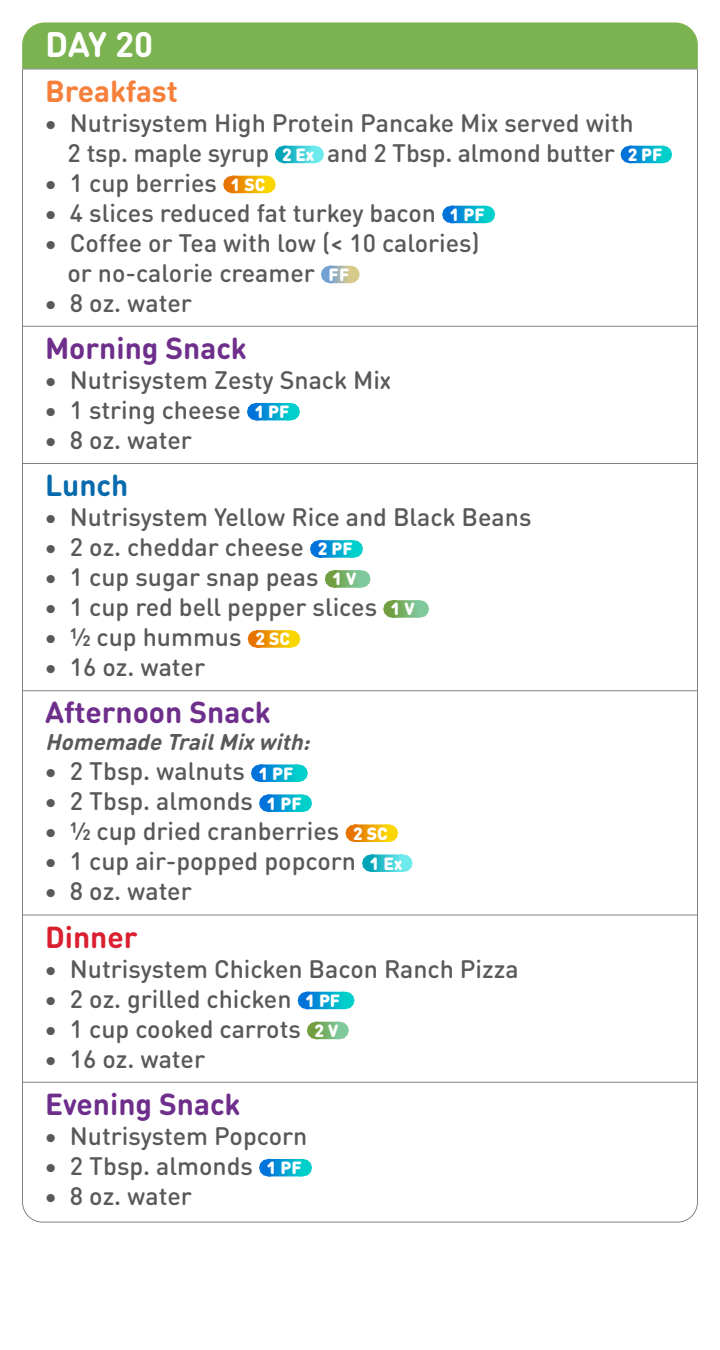
<style>
.page{position:relative;width:720px;height:1350px;background:#fff}
.page>*{position:absolute;margin:0;border:0;box-sizing:border-box;transform-origin:0 0}
.t1{font:700 35px "DIN Round OT";color:#fff}
.t2{font:700 30px "DIN Round OT";color:#6e2e8b}
.t3{font:700 30px "DIN Round OT";color:#f57f3b}
.t4{font:700 30px "DIN Round OT";color:#da1f31}
.t5{font:700 30px "DIN Round OT";color:#066aad}
.t6{font:500 25px/30px "DIN Round OT";color:#58595b}
.t7{font:italic 700 22.5px "DIN Round OT";color:#58595b}
.s1{font-weight:900;font-size:17.5px;color:#fff}
</style>
<div class="page">
<div style="left:22px;top:22px;width:676px;height:47px;background:#7bb350"></div>
<hr style="left:22px;top:69px;width:1px;height:40px;background:#808285">
<hr style="left:697px;top:69px;width:1px;height:40px;background:#808285">
<hr style="left:22px;top:69px;width:676px;height:1px;background:#808285">
<hr style="left:22px;top:102px;width:1px;height:227px;background:#808285">
<hr style="left:697px;top:102px;width:1px;height:227px;background:#808285">
<svg style="left:285px;top:146px;width:13px;height:17px"></svg>
<svg style="left:284px;top:146px;width:1px;height:17px"></svg>
<svg style="left:298px;top:146px;width:16px;height:17px"></svg>
<svg style="left:630px;top:146px;width:15px;height:17px"></svg>
<svg style="left:629px;top:146px;width:1px;height:17px"></svg>
<svg style="left:645px;top:146px;width:17px;height:17px"></svg>
<svg style="left:233px;top:176px;width:15px;height:17px"></svg>
<svg style="left:232px;top:176px;width:1px;height:17px"></svg>
<svg style="left:248px;top:176px;width:18px;height:17px"></svg>
<svg style="left:452px;top:206px;width:15px;height:17px"></svg>
<svg style="left:451px;top:206px;width:1px;height:17px"></svg>
<svg style="left:467px;top:206px;width:18px;height:17px"></svg>
<svg style="left:331px;top:266px;width:8px;height:17px"></svg>
<svg style="left:330px;top:266px;width:1px;height:17px"></svg>
<svg style="left:339px;top:266px;width:10px;height:17px"></svg>
<hr style="left:22px;top:327px;width:1px;height:39px;background:#808285">
<hr style="left:697px;top:327px;width:1px;height:39px;background:#808285">
<hr style="left:22px;top:326px;width:676px;height:1px;background:#808285">
<hr style="left:22px;top:359px;width:1px;height:107px;background:#808285">
<hr style="left:697px;top:359px;width:1px;height:107px;background:#808285">
<svg style="left:257px;top:403px;width:15px;height:17px"></svg>
<svg style="left:256px;top:403px;width:1px;height:17px"></svg>
<svg style="left:272px;top:403px;width:18px;height:17px"></svg>
<hr style="left:22px;top:464px;width:1px;height:39px;background:#808285">
<hr style="left:697px;top:464px;width:1px;height:39px;background:#808285">
<hr style="left:22px;top:463px;width:676px;height:1px;background:#808285">
<hr style="left:22px;top:496px;width:1px;height:197px;background:#808285">
<hr style="left:697px;top:496px;width:1px;height:197px;background:#808285">
<svg style="left:320px;top:540px;width:15px;height:18px"></svg>
<svg style="left:319px;top:540px;width:1px;height:18px"></svg>
<svg style="left:335px;top:540px;width:18px;height:18px"></svg>
<svg style="left:335px;top:570px;width:11px;height:18px"></svg>
<svg style="left:334px;top:570px;width:1px;height:18px"></svg>
<svg style="left:346px;top:570px;width:14px;height:18px"></svg>
<svg style="left:393px;top:600px;width:12px;height:18px"></svg>
<svg style="left:392px;top:600px;width:1px;height:18px"></svg>
<svg style="left:405px;top:600px;width:14px;height:18px"></svg>
<svg style="left:257px;top:630px;width:16px;height:18px"></svg>
<svg style="left:256px;top:630px;width:1px;height:18px"></svg>
<svg style="left:273px;top:630px;width:17px;height:18px"></svg>
<hr style="left:22px;top:691px;width:1px;height:40px;background:#808285">
<hr style="left:697px;top:691px;width:1px;height:40px;background:#808285">
<hr style="left:22px;top:690px;width:676px;height:1px;background:#808285">
<hr style="left:22px;top:723px;width:1px;height:195px;background:#808285">
<hr style="left:697px;top:723px;width:1px;height:195px;background:#808285">
<svg style="left:261px;top:764px;width:17px;height:18px"></svg>
<svg style="left:260px;top:764px;width:1px;height:18px"></svg>
<svg style="left:278px;top:764px;width:20px;height:18px"></svg>
<svg style="left:269px;top:794px;width:15px;height:18px"></svg>
<svg style="left:268px;top:794px;width:1px;height:18px"></svg>
<svg style="left:284px;top:794px;width:18px;height:18px"></svg>
<svg style="left:355px;top:824px;width:16px;height:18px"></svg>
<svg style="left:354px;top:824px;width:1px;height:18px"></svg>
<svg style="left:371px;top:824px;width:17px;height:18px"></svg>
<svg style="left:372px;top:854px;width:14px;height:18px"></svg>
<svg style="left:371px;top:854px;width:1px;height:18px"></svg>
<svg style="left:386px;top:854px;width:16px;height:18px"></svg>
<hr style="left:22px;top:915px;width:1px;height:40px;background:#808285">
<hr style="left:697px;top:915px;width:1px;height:40px;background:#808285">
<hr style="left:22px;top:915px;width:676px;height:1px;background:#808285">
<hr style="left:22px;top:948px;width:1px;height:137px;background:#808285">
<hr style="left:697px;top:948px;width:1px;height:137px;background:#808285">
<svg style="left:307px;top:992px;width:18px;height:17px"></svg>
<svg style="left:306px;top:992px;width:1px;height:17px"></svg>
<svg style="left:325px;top:992px;width:19px;height:17px"></svg>
<svg style="left:317px;top:1022px;width:10px;height:17px"></svg>
<svg style="left:316px;top:1022px;width:1px;height:17px"></svg>
<svg style="left:327px;top:1022px;width:12px;height:17px"></svg>
<hr style="left:22px;top:1083px;width:1px;height:39px;background:#808285">
<hr style="left:697px;top:1083px;width:1px;height:39px;background:#808285">
<hr style="left:22px;top:1082px;width:676px;height:1px;background:#808285">
<hr style="left:22px;top:1115px;width:1px;height:77px;background:#808285">
<hr style="left:697px;top:1115px;width:1px;height:77px;background:#808285">
<svg style="left:22px;top:1159px;width:676px;height:64px"></svg>
<h1 class="t1" style="left:45px;top:21px;width:110px">DAY 20</h1>
<p class="t3" style="left:45px;top:71px;width:134px">Breakfast</p>
<p class="t6" style="left:68px;top:107px;width:596px;text-indent:-23px">• Nutrisystem High Protein Pancake Mix served with<br>2 tsp. maple syrup <span class="s1">2 Ex</span> and 2 Tbsp. almond butter <span class="s1">2 PF</span></p>
<p class="t6" style="left:44px;top:167px;width:223px">• 1 cup berries <span class="s1">1 SC</span></p>
<p class="t6" style="left:44px;top:197px;width:442px">• 4 slices reduced fat turkey bacon <span class="s1">1 PF</span></p>
<p class="t6" style="left:68px;top:227px;width:414px;text-indent:-23px">• Coffee or Tea with low (&lt; 10 calories) or no-calorie creamer <span class="s1">FF</span></p>
<p class="t6" style="left:44px;top:287px;width:149px">• 8 oz. water</p>
<p class="t2" style="left:45px;top:329px;width:203px">Morning Snack</p>
<p class="t6" style="left:44px;top:365px;width:349px">• Nutrisystem Zesty Snack Mix</p>
<p class="t6" style="left:44px;top:395px;width:247px">• 1 string cheese <span class="s1">1 PF</span></p>
<p class="t6" style="left:44px;top:425px;width:149px">• 8 oz. water</p>
<p class="t5" style="left:45px;top:466px;width:85px">Lunch</p>
<p class="t6" style="left:44px;top:502px;width:489px">• Nutrisystem Yellow Rice and Black Beans</p>
<p class="t6" style="left:44px;top:532px;width:310px">• 2 oz. cheddar cheese <span class="s1">2 PF</span></p>
<p class="t6" style="left:44px;top:562px;width:314px">• 1 cup sugar snap peas <span class="s1">1 V</span></p>
<p class="t6" style="left:44px;top:592px;width:372px">• 1 cup red bell pepper slices <span class="s1">1 V</span></p>
<p class="t6" style="left:44px;top:622px;width:247px">• 1/2 cup hummus <span class="s1">2 SC</span></p>
<p class="t6" style="left:44px;top:652px;width:162px">• 16 oz. water</p>
<p class="t2" style="left:45px;top:693px;width:227px">Afternoon Snack</p>
<p class="t7" style="left:45px;top:728px;width:273px">HomemadeTrailMixwith:</p>
<p class="t6" style="left:44px;top:756px;width:251px">• 2 Tbsp. walnuts <span class="s1">1 PF</span></p>
<p class="t6" style="left:44px;top:786px;width:259px">• 2 Tbsp. almonds <span class="s1">1 PF</span></p>
<p class="t6" style="left:44px;top:816px;width:345px">• 1/2 cup dried cranberries <span class="s1">2 SC</span></p>
<p class="t6" style="left:44px;top:846px;width:360px">• 1 cup air-popped popcorn <span class="s1">1 Ex</span></p>
<p class="t6" style="left:44px;top:876px;width:149px">• 8 oz. water</p>
<p class="t4" style="left:45px;top:917px;width:94px">Dinner</p>
<p class="t6" style="left:44px;top:953px;width:476px">• Nutrisystem Chicken Bacon Ranch Pizza</p>
<p class="t6" style="left:44px;top:983px;width:298px">• 2 oz. grilled chicken <span class="s1">1 PF</span></p>
<p class="t6" style="left:44px;top:1013px;width:296px">• 1 cup cooked carrots <span class="s1">2 V</span></p>
<p class="t6" style="left:44px;top:1043px;width:162px">• 16 oz. water</p>
<p class="t2" style="left:45px;top:1085px;width:197px">Evening Snack</p>
<p class="t6" style="left:44px;top:1121px;width:265px">• Nutrisystem Popcorn</p>
<p class="t6" style="left:44px;top:1151px;width:259px">• 2 Tbsp. almonds <span class="s1">1 PF</span></p>
<p class="t6" style="left:44px;top:1181px;width:149px">• 8 oz. water</p>
</div>
